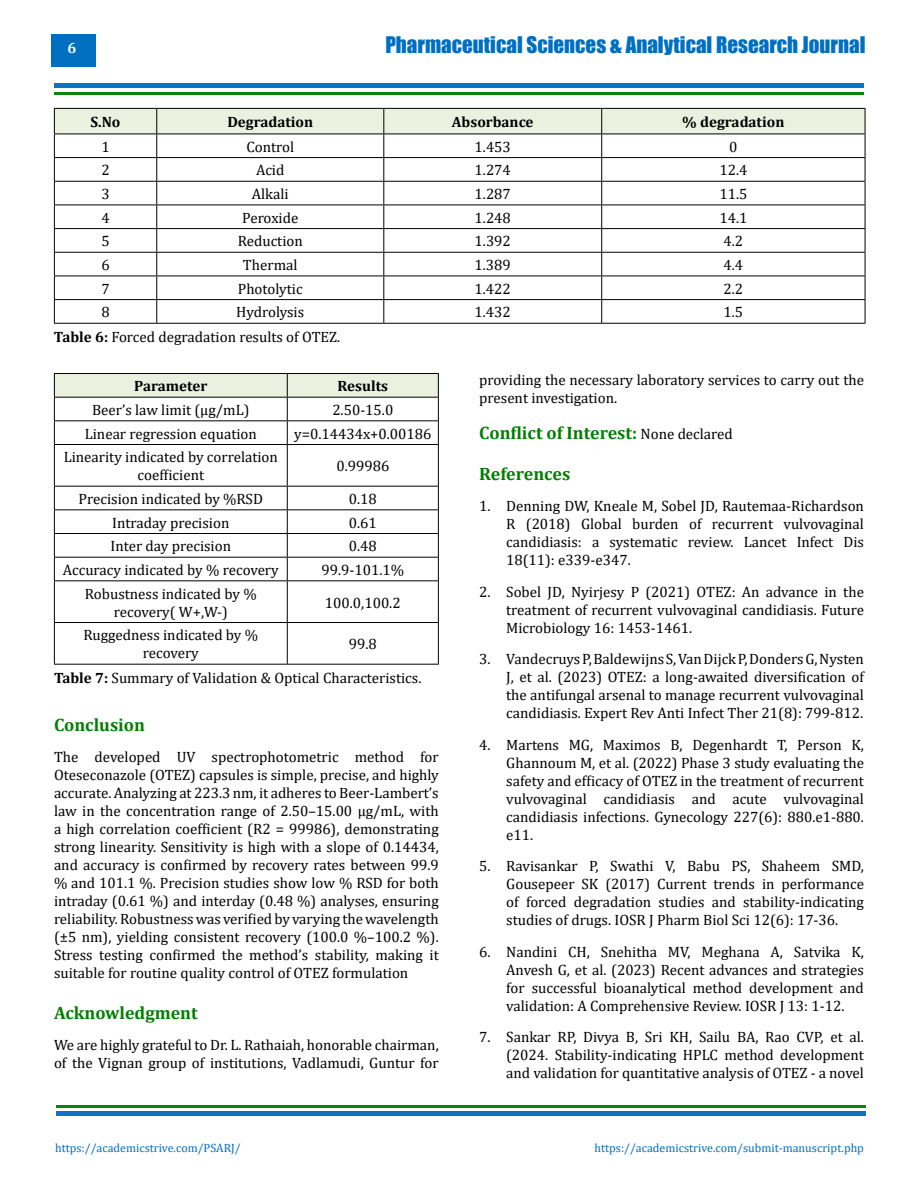
<style>
.page{position:relative;width:918px;height:1188px;background:#fff}
.page>*{position:absolute;margin:0;border:0;box-sizing:border-box;transform-origin:0 0}
.t1{font:21px "Impact";color:#006fc0}
.t2{font:700 18px "Cambria";color:#007f01}
.t3{font:15px/18px "Cambria";color:#000;text-align:justify}
.t4{font:700 15px "Cambria";color:#000}
.t5{font:700 15px "Cambria";color:#fff}
.t6{font:12px "Cambria";color:#006fc0}
.s1{font-weight:700}
.s2{font-weight:400;font-size:15px;color:#000}
</style>
<div class="page">
<div style="left:51px;top:34px;width:45px;height:33px;background:#006fc0"></div>
<div style="left:54px;top:83px;width:810px;height:5px;background:#0b75c2"></div>
<div style="left:56px;top:1111px;width:810px;height:5px;background:#0b75c2"></div>
<hr style="left:54px;top:92px;width:810px;height:2px;background:#007f01">
<hr style="left:56px;top:1106px;width:810px;height:2px;background:#007f01">
<hr style="left:54px;top:323px;width:103px;height:1px;background:#000">
<hr style="left:157px;top:323px;width:227px;height:1px;background:#000">
<hr style="left:384px;top:323px;width:218px;height:1px;background:#000">
<hr style="left:602px;top:323px;width:263px;height:1px;background:#000">
<svg style="left:54px;top:108px;width:812px;height:215px"></svg>
<hr style="left:54px;top:373px;width:233px;height:1px;background:#000">
<hr style="left:287px;top:373px;width:152px;height:1px;background:#000">
<hr style="left:54px;top:445px;width:1px;height:41px;background:#000">
<svg style="left:54px;top:487px;width:1px;height:93px"></svg>
<hr style="left:54px;top:581px;width:1px;height:41px;background:#000">
<hr style="left:54px;top:623px;width:1px;height:41px;background:#000">
<hr style="left:54px;top:444px;width:233px;height:1px;background:#000">
<hr style="left:287px;top:444px;width:152px;height:1px;background:#000">
<hr style="left:54px;top:486px;width:233px;height:1px;background:#000">
<hr style="left:287px;top:486px;width:152px;height:1px;background:#000">
<hr style="left:54px;top:509px;width:233px;height:1px;background:#000">
<hr style="left:287px;top:509px;width:152px;height:1px;background:#000">
<hr style="left:54px;top:533px;width:233px;height:1px;background:#000">
<hr style="left:287px;top:533px;width:152px;height:1px;background:#000">
<hr style="left:54px;top:557px;width:233px;height:1px;background:#000">
<hr style="left:287px;top:557px;width:152px;height:1px;background:#000">
<hr style="left:54px;top:580px;width:233px;height:1px;background:#000">
<hr style="left:287px;top:580px;width:152px;height:1px;background:#000">
<hr style="left:54px;top:622px;width:233px;height:1px;background:#000">
<hr style="left:287px;top:622px;width:152px;height:1px;background:#000">
<hr style="left:54px;top:664px;width:233px;height:1px;background:#000">
<hr style="left:287px;top:664px;width:152px;height:1px;background:#000">
<svg style="left:54px;top:374px;width:385px;height:70px"></svg>
<hr style="left:287px;top:445px;width:1px;height:41px;background:#000">
<hr style="left:438px;top:445px;width:1px;height:41px;background:#000">
<svg style="left:287px;top:487px;width:1px;height:93px"></svg>
<svg style="left:438px;top:487px;width:1px;height:93px"></svg>
<hr style="left:287px;top:581px;width:1px;height:41px;background:#000">
<hr style="left:438px;top:581px;width:1px;height:41px;background:#000">
<hr style="left:287px;top:623px;width:1px;height:41px;background:#000">
<hr style="left:438px;top:623px;width:1px;height:41px;background:#000">
<p class="t5" style="left:68px;top:38px;width:10px">6</p>
<h1 class="t1" style="left:385px;top:28px;width:482px">Pharmaceutical Sciences &amp; Analytical Research Journal</h1>
<p class="t4" style="left:91px;top:111px;width:31px">S.No</p>
<p class="t4" style="left:227px;top:111px;width:87px">Degradation</p>
<p class="t4" style="left:452px;top:111px;width:83px">Absorbance</p>
<p class="t4" style="left:682px;top:111px;width:104px">% degradation</p>
<p class="t3" style="left:101px;top:137px;width:10px">1</p>
<p class="t3" style="left:246px;top:137px;width:49px">Control</p>
<p class="t3" style="left:475px;top:137px;width:38px">1.453</p>
<p class="t3" style="left:729px;top:137px;width:10px">0</p>
<p class="t3" style="left:101px;top:161px;width:10px">2</p>
<p class="t3" style="left:256px;top:161px;width:30px">Acid</p>
<p class="t3" style="left:475px;top:161px;width:38px">1.274</p>
<p class="t3" style="left:719px;top:161px;width:30px">12.4</p>
<p class="t3" style="left:101px;top:185px;width:10px">3</p>
<p class="t3" style="left:252px;top:185px;width:38px">Alkali</p>
<p class="t3" style="left:475px;top:185px;width:38px">1.287</p>
<p class="t3" style="left:719px;top:185px;width:30px">11.5</p>
<p class="t3" style="left:101px;top:208px;width:10px">4</p>
<p class="t3" style="left:242px;top:208px;width:58px">Peroxide</p>
<p class="t3" style="left:475px;top:208px;width:38px">1.248</p>
<p class="t3" style="left:719px;top:208px;width:30px">14.1</p>
<p class="t3" style="left:101px;top:232px;width:10px">5</p>
<p class="t3" style="left:238px;top:232px;width:67px">Reduction</p>
<p class="t3" style="left:475px;top:232px;width:38px">1.392</p>
<p class="t3" style="left:724px;top:232px;width:21px">4.2</p>
<p class="t3" style="left:101px;top:256px;width:10px">6</p>
<p class="t3" style="left:243px;top:256px;width:56px">Thermal</p>
<p class="t3" style="left:475px;top:256px;width:38px">1.389</p>
<p class="t3" style="left:724px;top:256px;width:21px">4.4</p>
<p class="t3" style="left:101px;top:279px;width:10px">7</p>
<p class="t3" style="left:238px;top:279px;width:66px">Photolytic</p>
<p class="t3" style="left:475px;top:279px;width:38px">1.422</p>
<p class="t3" style="left:724px;top:279px;width:21px">2.2</p>
<p class="t3" style="left:101px;top:303px;width:10px">8</p>
<p class="t3" style="left:236px;top:303px;width:70px">Hydrolysis</p>
<p class="t3" style="left:475px;top:303px;width:38px">1.432</p>
<p class="t3" style="left:724px;top:303px;width:21px">1.5</p>
<p class="t3" style="left:54px;top:328px;width:288px"><span class="s1">Table 6:</span> Forced degradation results of OTEZ.</p>
<p class="t4" style="left:134px;top:375px;width:75px">Parameter</p>
<p class="t4" style="left:338px;top:375px;width:52px">Results</p>
<p class="t3" style="left:92px;top:401px;width:159px">Beer’s law limit (µg/mL)</p>
<p class="t3" style="left:332px;top:401px;width:62px">2.50-15.0</p>
<p class="t3" style="left:85px;top:424px;width:174px">Linear regression equation</p>
<p class="t3" style="left:294px;top:424px;width:139px">y=0.14434x+0.00186</p>
<p class="t3" style="left:64px;top:448px;width:216px;text-align:center">Linearity indicated by correlation coefficient</p>
<p class="t3" style="left:336px;top:457px;width:54px">0.99986</p>
<p class="t3" style="left:79px;top:490px;width:186px">Precision indicated by %RSD</p>
<p class="t3" style="left:349px;top:490px;width:30px">0.18</p>
<p class="t3" style="left:112px;top:513px;width:119px">Intraday precision</p>
<p class="t3" style="left:349px;top:513px;width:30px">0.61</p>
<p class="t3" style="left:111px;top:537px;width:122px">Inter day precision</p>
<p class="t3" style="left:349px;top:537px;width:30px">0.48</p>
<p class="t3" style="left:63px;top:561px;width:217px">Accuracy indicated by % recovery</p>
<p class="t3" style="left:322px;top:561px;width:84px">99.9-101.1%</p>
<p class="t3" style="left:85px;top:584px;width:173px;text-align:center">Robustness indicated by % recovery( W+,W-)</p>
<p class="t3" style="left:325px;top:593px;width:77px">100.0,100.2</p>
<p class="t3" style="left:83px;top:626px;width:176px;text-align:center">Ruggedness indicated by % recovery</p>
<p class="t3" style="left:349px;top:635px;width:30px">99.8</p>
<p class="t3" style="left:54px;top:669px;width:369px"><span class="s1">Table 7:</span> Summary of Validation &amp; Optical Characteristics.</p>
<p class="t2" style="left:54px;top:712px;width:93px">Conclusion</p>
<p class="t3" style="left:54px;top:748px;width:386px">The developed UV spectrophotometric method for Oteseconazole (OTEZ) capsules is simple, precise, and highly accurate. Analyzing at 223.3 nm, it adheres to Beer-Lambert’s law in the concentration range of 2.50–15.00 µg/mL, with a high correlation coefficient (R2 = 99986), demonstrating strong linearity. Sensitivity is high with a slope of 0.14434, and accuracy is confirmed by recovery rates between 99.9 % and 101.1 %. Precision studies show low % RSD for both intraday (0.61 %) and interday (0.48 %) analyses, ensuring reliability. Robustness was verified by varying the wavelength (±5 nm), yielding consistent recovery (100.0 %–100.2 %).<br>Stress testing confirmed the method’s stability, making it suitable for routine quality control of OTEZ formulation</p>
<p class="t2" style="left:54px;top:1000px;width:145px">Acknowledgment</p>
<p class="t3" style="left:54px;top:1036px;width:386px">We are highly grateful to Dr. L. Rathaiah, honorable chairman, of the Vignan group of institutions, Vadlamudi, Guntur for</p>
<p class="t3" style="left:479px;top:371px;width:386px">providing the necessary laboratory services to carry out the present investigation.</p>
<p class="t2" style="left:479px;top:420px;width:255px">Conflict of Interest: <span class="s2">None declared</span></p>
<p class="t2" style="left:479px;top:461px;width:93px">References</p>
<p class="t3" style="left:506px;top:497px;width:359px;text-indent:-27px">1. Denning DW, Kneale M, Sobel JD, Rautemaa-Richardson R (2018) Global burden of recurrent vulvovaginal candidiasis: a systematic review. Lancet Infect Dis 18(11): e339-e347.</p>
<p class="t3" style="left:506px;top:582px;width:359px;text-indent:-27px">2. Sobel JD, Nyirjesy P (2021) OTEZ: An advance in the treatment of recurrent vulvovaginal candidiasis. Future Microbiology 16: 1453-1461.</p>
<p class="t3" style="left:506px;top:650px;width:359px;text-indent:-27px">3. Vandecruys P, Baldewijns S, Van Dijck P, Donders G, Nysten J, et al. (2023) OTEZ: a long-awaited diversification of the antifungal arsenal to manage recurrent vulvovaginal candidiasis. Expert Rev Anti Infect Ther 21(8): 799-812.</p>
<p class="t3" style="left:506px;top:735px;width:359px;text-indent:-27px">4. Martens MG, Maximos B, Degenhardt T, Person K, Ghannoum M, et al. (2022) Phase 3 study evaluating the safety and efficacy of OTEZ in the treatment of recurrent vulvovaginal candidiasis and acute vulvovaginal candidiasis infections. Gynecology 227(6): 880.e1-880. e11.</p>
<p class="t3" style="left:506px;top:857px;width:359px;text-indent:-27px">5. Ravisankar P, Swathi V, Babu PS, Shaheem SMD, Gousepeer SK (2017) Current trends in performance of forced degradation studies and stability-indicating studies of drugs. IOSR J Pharm Biol Sci 12(6): 17-36.</p>
<p class="t3" style="left:506px;top:942px;width:359px;text-indent:-27px">6. Nandini CH, Snehitha MV, Meghana A, Satvika K, Anvesh G, et al. (2023) Recent advances and strategies for successful bioanalytical method development and validation: A Comprehensive Review. IOSR J 13: 1-12.</p>
<p class="t3" style="left:506px;top:1028px;width:359px;text-indent:-27px">7. Sankar RP, Divya B, Sri KH, Sailu BA, Rao CVP, et al. (2024. Stability-indicating HPLC method development and validation for quantitative analysis of OTEZ - a novel</p>
<p class="t6" style="left:55px;top:1141px;width:187px">https://academicstrive.com/PSARJ/</p>
<p class="t6" style="left:594px;top:1141px;width:271px">https://academicstrive.com/submit-manuscript.php</p>
</div>
